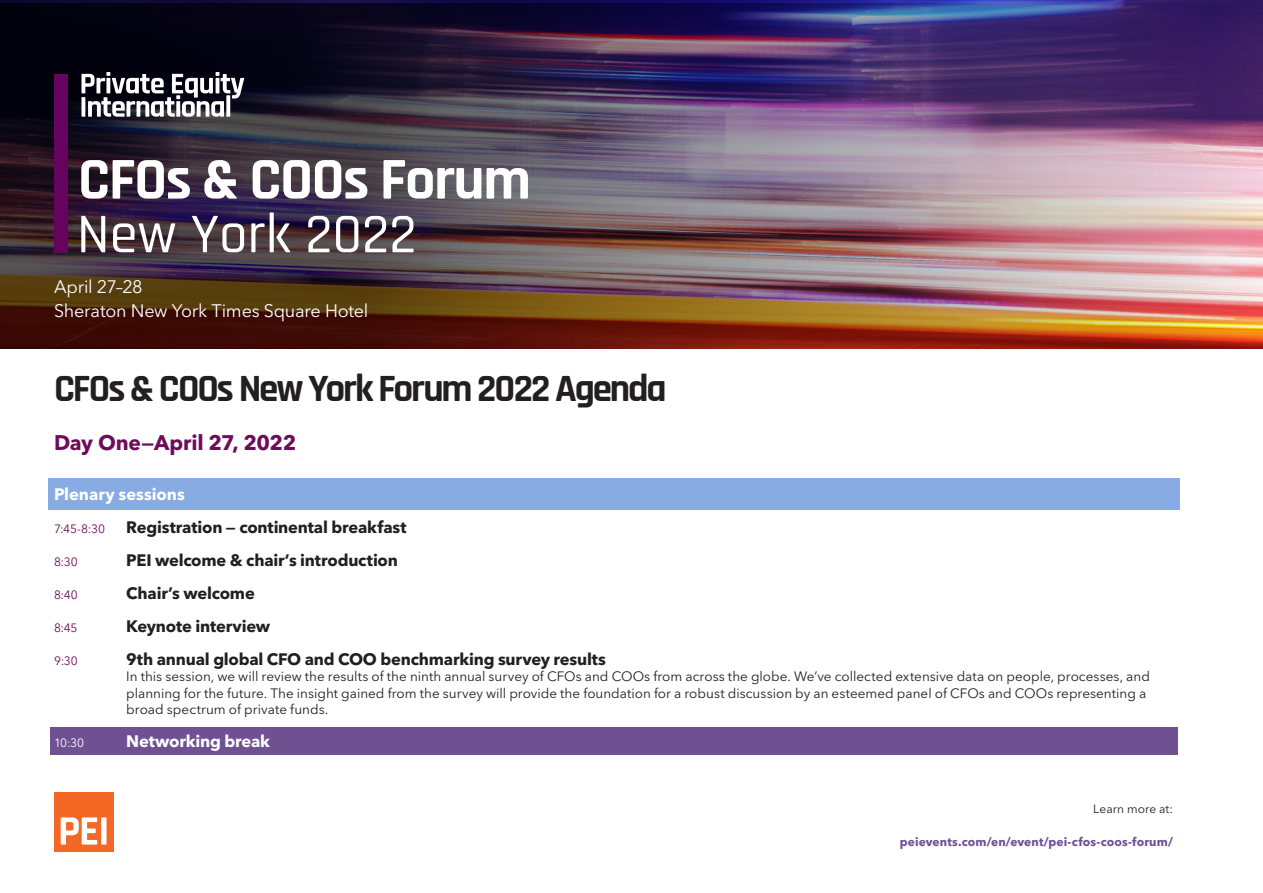
<style>
.page{position:relative;width:1263px;height:893px;background:#fff}
.page>*{position:absolute;margin:0;border:0;box-sizing:border-box;transform-origin:0 0}
.Headline{font:700 39px "Rajdhani";letter-spacing:-.055em;color:#231f20}
.Date{font:700 21px "Avenir Next LT Pro";letter-spacing:-.015em;color:#6d0d5a}
.t1{font:18px "Avenir Next LT Pro";letter-spacing:-.015em;color:#fff}
.Session_title{font:700 16.5px "Avenir Next LT Pro";letter-spacing:-.01em;color:#231f20}
.Session_title__no_sp{font:700 16.5px "Avenir Next LT Pro";letter-spacing:-.01em;color:#231f20}
.Steams_section{font:700 16.5px "Avenir Next LT Pro";color:#fff}
.Refreshment{font:700 16.5px "Avenir Next LT Pro";letter-spacing:-.01em;color:#fff}
.Paragraph{font:13.5px/16.5px "Avenir Next LT Pro";color:#231f20}
.t2{font:700 12px "Avenir Next LT Pro";letter-spacing:.01em;color:#6f5091}
.Session_title-2{font:12px "Avenir Next LT Pro";letter-spacing:-.005em;color:#6d0d5a}
.t3{font:12px "Avenir Next LT Pro";letter-spacing:.005em;color:#231f20}
.Refreshment-2{font:12px "Avenir Next LT Pro";color:#fff}
.Session_title__no_sp-2{font:12px "Avenir Next LT Pro";color:#6d0d5a}
</style>
<div class="page">
<div style="left:48px;top:479px;width:1131px;height:31px;background:#89abe3"></div>
<div style="left:50px;top:727px;width:1127px;height:28px;background:#6f5091"></div>
<div style="left:54px;top:792px;width:59px;height:59px;background:#f36824"></div>
<svg style="left:61px;top:817px;width:46px;height:28px"></svg>
<img style="left:0;top:4px;width:1263px;height:345px">
<svg style="left:81px;top:160px;width:109px;height:39px"></svg>
<svg style="left:204px;top:160px;width:33px;height:39px"></svg>
<svg style="left:253px;top:160px;width:114px;height:39px"></svg>
<svg style="left:383px;top:160px;width:98px;height:39px"></svg>
<svg style="left:487px;top:168px;width:41px;height:31px"></svg>
<div style="left:54px;top:74px;width:14px;height:178px;background:#65035f"></div>
<svg style="left:81px;top:72px;width:163px;height:45px"></svg>
<svg style="left:226px;top:95px;width:4px;height:22px"></svg>
<svg style="left:81px;top:216px;width:24px;height:36px"></svg>
<svg style="left:113px;top:223px;width:62px;height:29px"></svg>
<svg style="left:192px;top:216px;width:52px;height:36px"></svg>
<svg style="left:251px;top:212px;width:39px;height:40px"></svg>
<svg style="left:308px;top:216px;width:21px;height:36px"></svg>
<svg style="left:336px;top:216px;width:22px;height:36px"></svg>
<svg style="left:365px;top:216px;width:21px;height:36px"></svg>
<svg style="left:392px;top:216px;width:21px;height:36px"></svg>
<p class="t1" style="left:54px;top:276px;width:90px">April 27–28</p>
<p class="t1" style="left:54px;top:300px;width:316px">Sheraton New York Times Square Hotel</p>
<p class="Headline" style="left:54px;top:364px;width:614px">CFOs &amp; COOs New York Forum 2022 Agenda</p>
<p class="Date" style="left:54px;top:430px;width:244px">Day One—April 27, 2022</p>
<p class="Steams_section" style="left:54px;top:484px;width:132px">Plenary sessions</p>
<p class="Session_title-2" style="left:54px;top:521px;width:53px">7:45-8:30</p>
<p class="Session_title" style="left:126px;top:517px;width:282px">Registration — continental breakfast</p>
<p class="Session_title-2" style="left:54px;top:554px;width:25px">8:30</p>
<p class="Session_title" style="left:126px;top:550px;width:273px">PEI welcome &amp; chair’s introduction</p>
<p class="Session_title-2" style="left:54px;top:587px;width:25px">8:40</p>
<p class="Session_title" style="left:126px;top:583px;width:130px">Chair’s welcome</p>
<p class="Session_title-2" style="left:54px;top:620px;width:25px">8:45</p>
<p class="Session_title" style="left:126px;top:616px;width:145px">Keynote interview</p>
<p class="Session_title__no_sp-2" style="left:54px;top:653px;width:25px">9:30</p>
<p class="Session_title__no_sp" style="left:126px;top:649px;width:481px">9th annual global CFO and COO benchmarking survey results</p>
<p class="Paragraph" style="left:126px;top:668px;width:1025px">In this session, we will review the results of the ninth annual survey of CFOs and COOs from across the globe. We’ve collected extensive data on people, processes, and planning for the future. The insight gained from the survey will provide the foundation for a robust discussion by an esteemed panel of CFOs and COOs representing a broad spectrum of private funds.</p>
<p class="Refreshment-2" style="left:54px;top:736px;width:32px">10:30</p>
<p class="Refreshment" style="left:126px;top:731px;width:145px">Networking break</p>
<p class="t3" style="left:1093px;top:802px;width:81px">Learn more at:</p>
<p class="t2" style="left:900px;top:834px;width:275px">peievents.com/en/event/pei-cfos-coos-forum/</p>
</div>
